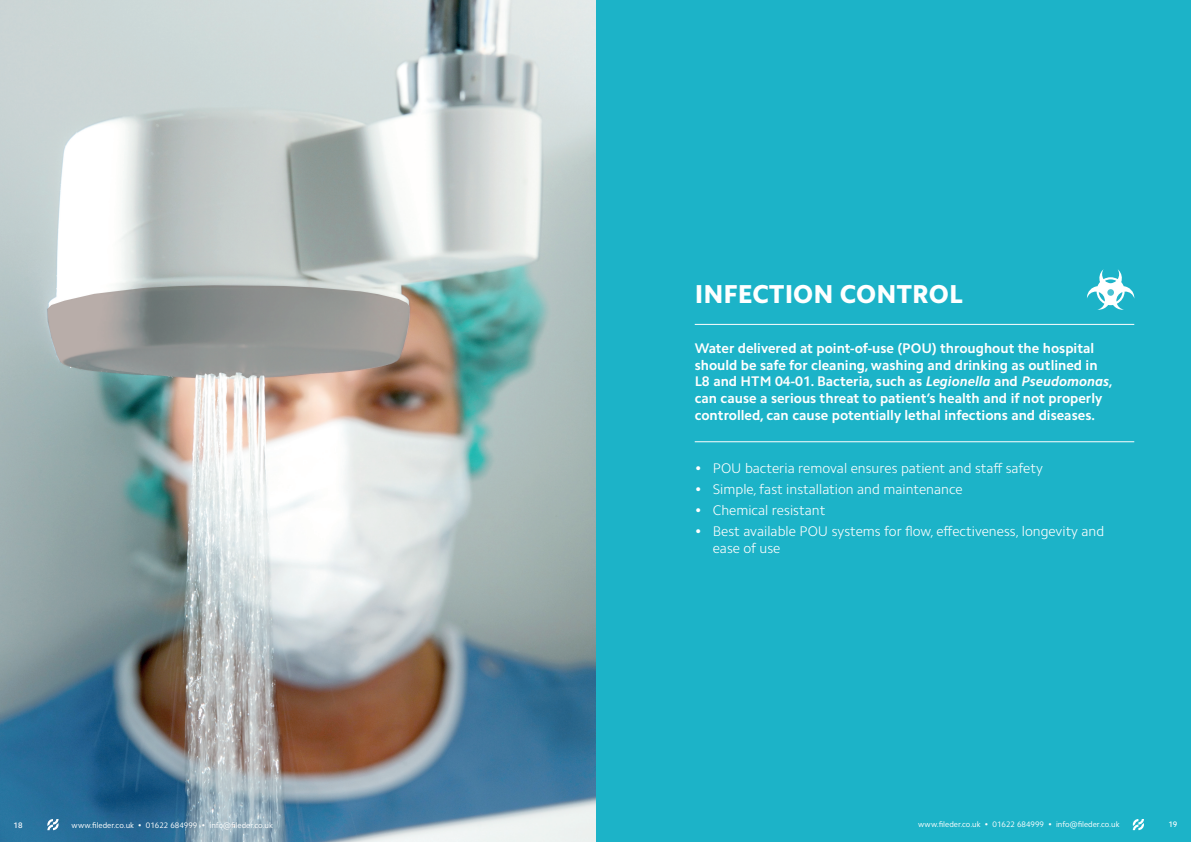
<style>
.page{position:relative;width:1191px;height:842px;background:#fff}
.page>*{position:absolute;margin:0;border:0;box-sizing:border-box;transform-origin:0 0}
.t1{font:800 26px "Camphor Std";color:#fff}
.t2{font:700 14px/16.8px "Camphor Std";color:#fff}
.t3{font:300 14px/16.8px "Camphor Std";color:#fff}
.t4{font:8px "Camphor Std";color:#fff}
.t5{font:500 8px "Camphor Std";color:#fff}
.s1{font-style:italic}
</style>
<div class="page">
<div style="left:595px;top:0;width:596px;height:842px;background:#1cb3c8"></div>
<img style="left:0;top:0;width:595px;height:842px">
<hr style="left:694px;top:324px;width:440px;height:1px;background:#fff">
<hr style="left:694px;top:441px;width:440px;height:1px;background:#fff">
<svg style="left:1087px;top:269px;width:47px;height:41px"></svg>
<div style="left:1107px;top:289px;width:7px;height:7px;background:#49c2d3;border-radius:50%"></div>
<svg style="left:47px;top:819px;width:12px;height:11px"></svg>
<svg style="left:1132px;top:819px;width:12px;height:11px"></svg>
<p class="t1" style="left:694px;top:278px;width:269px">INFECTION CONTROL</p>
<p class="t2" style="left:694px;top:340px;width:419px">Water delivered at point-of-use (POU) throughout the hospital should be safe for cleaning, washing and drinking as outlined in L8 and HTM 04-01. Bacteria, such as <span class="s1">Legionella</span> and <span class="s1">Pseudomonas</span>, can cause a serious threat to patient’s health and if not properly controlled, can cause potentially lethal infections and diseases.</p>
<p class="t3" style="left:694px;top:460px;width:350px">• POU bacteria removal ensures patient and staff safety</p>
<p class="t3" style="left:694px;top:481px;width:269px">• Simple, fast installation and maintenance</p>
<p class="t3" style="left:694px;top:502px;width:132px">• Chemical resistant</p>
<p class="t3" style="left:712px;top:523px;width:393px;text-indent:-18px">• Best available POU systems for flow, effectiveness, longevity and ease of use</p>
<p class="t5" style="left:13px;top:820px;width:11px">18</p>
<p class="t4" style="left:72px;top:820px;width:203px">www.fileder.co.uk • 01622 684999 • info@fileder.co.uk</p>
<p class="t4" style="left:918px;top:820px;width:203px">www.fileder.co.uk • 01622 684999 • info@fileder.co.uk</p>
<p class="t5" style="left:1168px;top:820px;width:11px">19</p>
</div>
